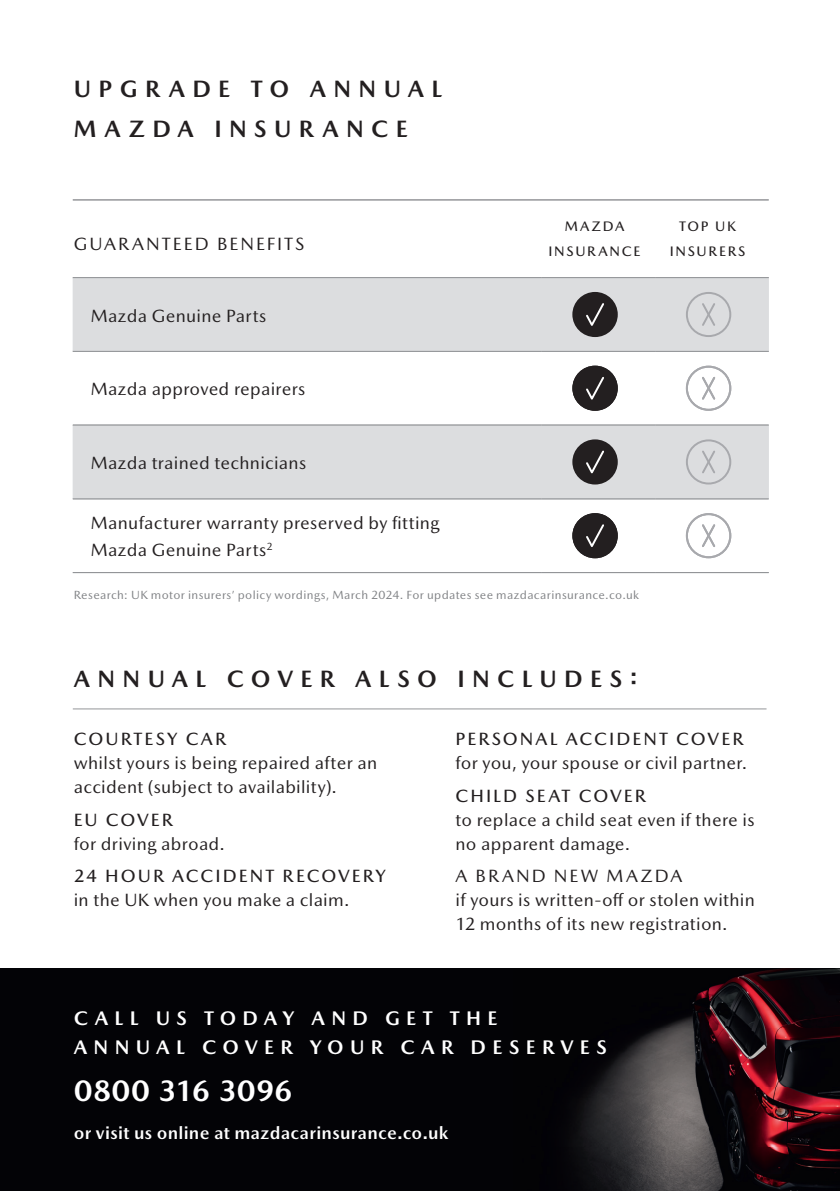
<style>
.page{position:relative;width:840px;height:1191px;background:#fff}
.page>*{position:absolute;margin:0;border:0;box-sizing:border-box;transform-origin:0 0}
.t1{font:700 30px "Mazda Type";letter-spacing:-.005em;color:#fff}
.t2{font:700 24px/40px "Mazda Type";letter-spacing:.305em;color:#231f20}
.t3{font:700 20px/29.6px "Mazda Type";letter-spacing:.315em;color:#fff}
.t4{font:18px/24px "Mazda Type";letter-spacing:.015em;color:#231f20}
.t5{font:500 18px "Mazda Type";letter-spacing:.11em;color:#231f20}
.t6{font:700 18px "Mazda Type";letter-spacing:.015em;color:#fff}
.t7{font:18px "Mazda Type";letter-spacing:.11em;color:#231f20}
.t8{font:500 14px/24.4px "Mazda Type";letter-spacing:.125em;color:#231f20;text-align:center}
.t9{font:12px "Mazda Type";letter-spacing:.03em;color:#808285}
</style>
<div class="page">
<svg style="left:73px;top:278px;width:695px;height:220px;fill:#dcdddf"></svg>
<hr style="left:73px;top:351px;width:468px;height:1px;background:#939598">
<hr style="left:541px;top:351px;width:113px;height:1px;background:#939598">
<hr style="left:654px;top:351px;width:114px;height:1px;background:#939598">
<hr style="left:73px;top:425px;width:468px;height:1px;background:#939598">
<hr style="left:541px;top:425px;width:113px;height:1px;background:#939598">
<hr style="left:654px;top:425px;width:114px;height:1px;background:#939598">
<hr style="left:73px;top:498px;width:468px;height:1px;background:#939598">
<hr style="left:541px;top:498px;width:113px;height:1px;background:#939598">
<hr style="left:654px;top:498px;width:114px;height:1px;background:#939598">
<hr style="left:73px;top:572px;width:468px;height:1px;background:#939598">
<hr style="left:541px;top:572px;width:113px;height:1px;background:#939598">
<hr style="left:654px;top:572px;width:114px;height:1px;background:#939598">
<hr style="left:73px;top:277px;width:468px;height:1px;background:#939598">
<hr style="left:541px;top:277px;width:113px;height:1px;background:#939598">
<hr style="left:654px;top:277px;width:114px;height:1px;background:#939598">
<div style="left:573px;top:293px;width:43px;height:43px;background:#231f20;border-radius:50%"></div>
<div style="left:572px;top:292px;width:45px;height:45px;border:2px solid #231f20;border-radius:50%"></div>
<svg style="left:586px;top:303px;width:18px;height:23px"></svg>
<div style="left:685px;top:292px;width:45px;height:45px;border:2px solid #a8a9ad;border-radius:50%"></div>
<svg style="left:700px;top:301px;width:16px;height:26px"></svg>
<div style="left:573px;top:367px;width:43px;height:43px;background:#231f20;border-radius:50%"></div>
<div style="left:572px;top:366px;width:45px;height:45px;border:2px solid #231f20;border-radius:50%"></div>
<svg style="left:586px;top:376px;width:18px;height:24px"></svg>
<div style="left:685px;top:366px;width:45px;height:45px;border:2px solid #a8a9ad;border-radius:50%"></div>
<svg style="left:700px;top:375px;width:16px;height:26px"></svg>
<div style="left:573px;top:440px;width:43px;height:43px;background:#231f20;border-radius:50%"></div>
<div style="left:572px;top:439px;width:45px;height:45px;border:2px solid #231f20;border-radius:50%"></div>
<svg style="left:586px;top:450px;width:18px;height:24px"></svg>
<div style="left:685px;top:439px;width:45px;height:45px;border:2px solid #a8a9ad;border-radius:50%"></div>
<svg style="left:700px;top:449px;width:16px;height:26px"></svg>
<div style="left:573px;top:514px;width:43px;height:43px;background:#231f20;border-radius:50%"></div>
<div style="left:572px;top:513px;width:45px;height:45px;border:2px solid #231f20;border-radius:50%"></div>
<svg style="left:586px;top:524px;width:18px;height:23px"></svg>
<div style="left:685px;top:513px;width:45px;height:45px;border:2px solid #a8a9ad;border-radius:50%"></div>
<svg style="left:702px;top:524px;width:14px;height:23px"></svg>
<div style="left:0;top:968px;width:839px;height:223px;background:#030306"></div>
<img style="left:574px;top:968px;width:265px;height:223px">
<hr style="left:73px;top:199px;width:695px;height:1px;background:#939598">
<hr style="left:73px;top:708px;width:693px;height:1px;background:#939598">
<h2 class="t2" style="left:74px;top:69px;width:369px">UPGRADE TO ANNUAL<br>MAZDA INSURANCE</h2>
<p class="t7" style="left:74px;top:233px;width:232px">GUARANTEED BENEFITS</p>
<p class="t4" style="left:91px;top:303px;width:177px">Mazda Genuine Parts</p>
<p class="t4" style="left:91px;top:377px;width:216px">Mazda approved repairers</p>
<p class="t4" style="left:91px;top:451px;width:217px">Mazda trained technicians</p>
<p class="t4" style="left:91px;top:510px;width:350px;line-height:26.4px">Manufacturer warranty preserved by fitting<br>Mazda Genuine Parts<sup>2</sup></p>
<p class="t8" style="left:548px;top:214px;width:93px">MAZDA<br>INSURANCE</p>
<p class="t8" style="left:669px;top:214px;width:77px">TOP UK<br>INSURERS</p>
<p class="t9" style="left:74px;top:587px;width:566px">Research: UK motor insurers’ policy wordings, March 2024. For updates see mazdacarinsurance.co.uk</p>
<h2 class="t2" style="left:74px;top:658px;width:565px">ANNUAL COVER ALSO INCLUDES:</h2>
<p class="t5" style="left:74px;top:728px;width:154px">COURTESY CAR</p>
<p class="t4" style="left:74px;top:751px;width:305px">whilst yours is being repaired after an accident (subject to availability).</p>
<p class="t5" style="left:74px;top:808px;width:100px">EU COVER</p>
<p class="t4" style="left:74px;top:831px;width:152px">for driving abroad.</p>
<p class="t5" style="left:74px;top:865px;width:313px">24 HOUR ACCIDENT RECOVERY</p>
<p class="t4" style="left:74px;top:888px;width:277px">in the UK when you make a claim.</p>
<p class="t5" style="left:455px;top:728px;width:289px">PERSONAL ACCIDENT COVER</p>
<p class="t4" style="left:455px;top:751px;width:293px">for you, your spouse or civil partner.</p>
<p class="t5" style="left:455px;top:784px;width:192px">CHILD SEAT COVER</p>
<p class="t4" style="left:455px;top:807px;width:300px">to replace a child seat even if there is no apparent damage.</p>
<p class="t4" style="left:455px;top:864px;width:301px">A BRAND NEW MAZDA<br>if yours is written-off or stolen within<br>12 months of its new registration.</p>
<p class="t3" style="left:74px;top:1002px;width:534px">CALL US TODAY AND GET THE<br>ANNUAL COVER YOUR CAR DESERVES</p>
<h1 class="t1" style="left:74px;top:1072px;width:220px">0800 316 3096</h1>
<p class="t6" style="left:74px;top:1122px;width:376px">or visit us online at mazdacarinsurance.co.uk</p>
</div>
